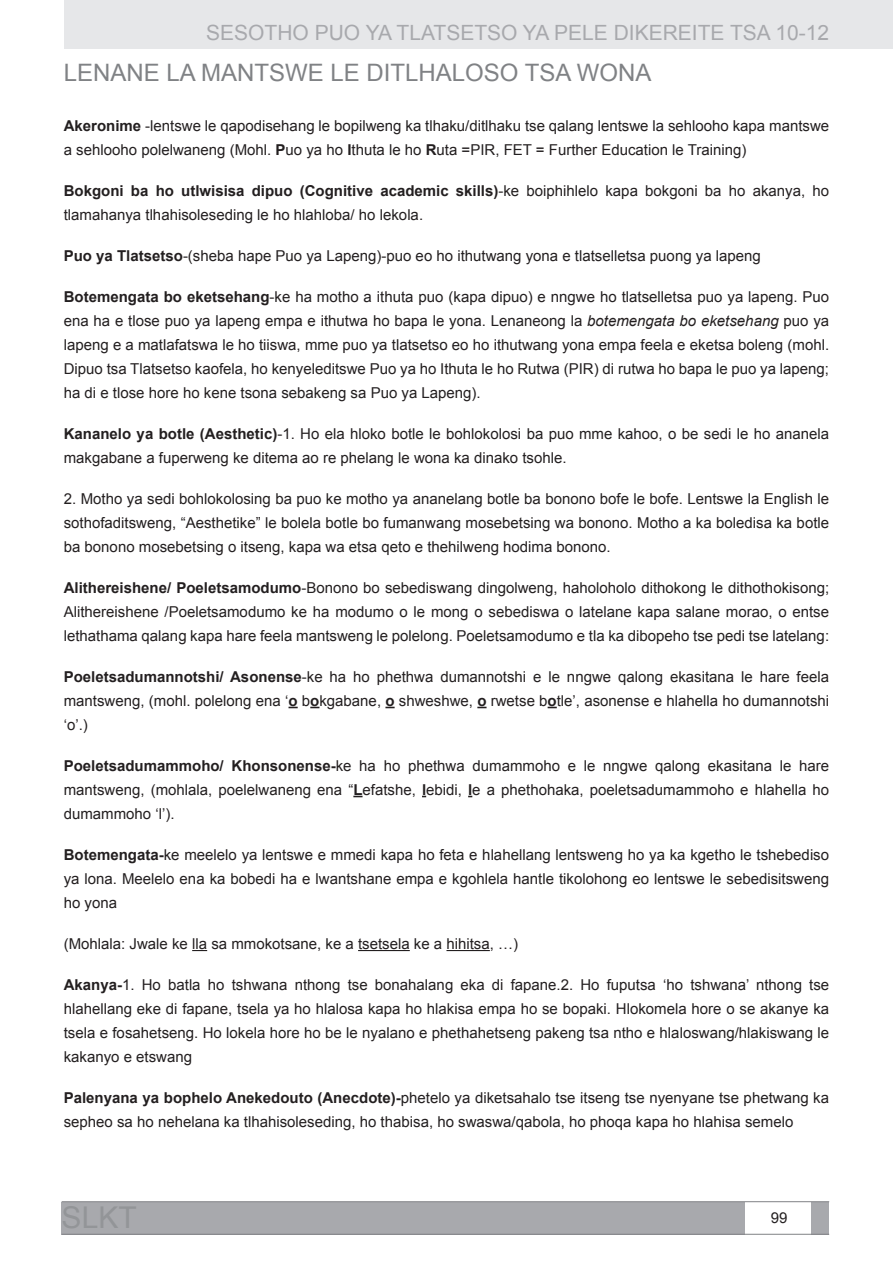
<style>
.page{position:relative;width:893px;height:1263px;background:#fff}
.page>*{position:absolute;margin:0;border:0;box-sizing:border-box;transform-origin:0 0}
.t1{font:30px "Arial";color:#939598}
.t2{font:24px "Arial";color:#808285}
.t3{font:21px "Arial";color:#a8a9ad}
.t4{font:15px/24px "Arial";color:#231f20;text-align:justify}
.s1{font-weight:700}
.s2{font-style:italic}
</style>
<div class="page">
<div style="left:64px;top:0;width:829px;height:49px;background:#e6e7e9"></div>
<div style="left:62px;top:1202px;width:683px;height:32px;background:#a8a9ad"></div>
<div style="left:812px;top:1202px;width:17px;height:32px;background:#a8a9ad"></div>
<hr style="left:62px;top:1234px;width:767px;height:1px;background:#808285">
<hr style="left:62px;top:1201px;width:767px;height:1px;background:#808285">
<svg style="left:192px;top:950px;width:15px;height:1px"></svg>
<hr style="left:358px;top:950px;width:52px;height:1px;background:#231f20">
<hr style="left:446px;top:950px;width:44px;height:1px;background:#231f20">
<h3 class="t3" style="left:206px;top:21px;width:624px">SESOTHO PUO YA TLATSETSO YA PELE DIKEREITE TSA 10-12</h3>
<h2 class="t2" style="left:64px;top:59px;width:589px">LENANE LA MANTSWE LE DITLHALOSO TSA WONA</h2>
<p class="t4" style="left:64px;top:113px;width:767px"><span class="s1">Akeronime</span> -lentswe le qapodisehang le bopilweng ka tlhaku/ditlhaku tse qalang lentswe la sehlooho kapa mantswe a sehlooho polelwaneng (Mohl. <span class="s1">P</span>uo ya ho <span class="s1">I</span>thuta le ho <span class="s1">R</span>uta =PI R, FET = Further Education le Training)</p>
<p class="t4" style="left:64px;top:179px;width:767px"><span class="s1">Bokgoni ba ho utlwisisa dipuo (Cognitive academic skills)</span>-ke boiphihlelo kapa bokgoni ba ho akanya, ho tlamahanya tlhahisoleseding le ho hlahloba/ ho lekola.</p>
<p class="t4" style="left:64px;top:244px;width:699px"><span class="s1">Puo ya Tlatsetso</span>-(sheba hape Puo ya Lapeng)-puo eo ho ithutwang yona e tlatselletsa puong ya lapeng</p>
<p class="t4" style="left:64px;top:285px;width:767px"><span class="s1">Botemengata bo eketsehang</span>-ke ha motho a ithuta puo (kapa dipuo) e nngwe ho tlatselletsa puo ya lapeng. Puo ena ha e tlose puo ya lapeng empa e ithutwa ho bapa le yona. Lenaneong la <span class="s2">botemengata bo eketsehang</span> puo ya lapeng e a matlafatswa le ho tiiswa, mme puo ya tlatsetso eo ho ithutwang yona empa feela e eketsa boleng (mohl.<br>Dipuo tsa Tlatsetso kaofela, ho kenyeleditswe Puo ya ho Ithuta le ho Rutwa (PI R) di rutwa ho bapa le puo ya lapeng; ha di e tlose hore ho kene tsona sebakeng sa Puo ya Lapeng).</p>
<p class="t4" style="left:64px;top:422px;width:767px"><span class="s1">Kananelo ya botle (Aesthetic)</span>-1. Ho ela hloko botle le bohlokolosi ba puo mme kahoo, o be sedi le ho ananela makgabane a fuperweng ke ditema ao re phelang le wona ka dinako tsohle.</p>
<p class="t4" style="left:64px;top:487px;width:767px">2. Motho ya sedi bohlokolosing ba puo ke motho ya ananelang botle ba bonono bofe le bofe. Lentswe la English le sothofaditsweng, “Aesthetike” le bolela botle bo fumanwang mosebetsing wa bonono. Motho a ka boledisa ka botle ba bonono mosebetsing o itseng, kapa wa etsa qeto e thehilweng hodima bonono.</p>
<p class="t4" style="left:64px;top:576px;width:767px"><span class="s1">Alithereishene/ Poeletsamodumo</span>-Bonono bo sebediswang dingolweng, haholoholo dithokong le dithothokisong; Alithereishene /Poeletsamodumo ke ha modumo o le mong o sebediswa o latelane kapa salane morao, o entse lethathama qalang kapa hare feela mantsweng le polelong. Poeletsamodumo e tla ka dibopeho tse pedi tse latelang:</p>
<p class="t4" style="left:64px;top:665px;width:767px"><span class="s1">Poeletsadumannotshi/ Asonense</span>-ke ha ho phethwa dumannotshi e le nngwe qalong ekasitana le hare feela mantsweng, (mohl. polelong ena ‘<span class="s1">o</span> b<span class="s1">o</span>kgabane, <span class="s1">o</span> shweshwe, <span class="s1">o</span> rwetse b<span class="s1">o</span>tle’, asonense e hlahella ho dumannotshi ‘o’.)</p>
<p class="t4" style="left:64px;top:754px;width:767px"><span class="s1">Poeletsadumammoho/ Khonsonense-</span>ke ha ho phethwa dumammoho e le nngwe qalong ekasitana le hare mantsweng, (mohlala, poelelwaneng ena “<span class="s1">L</span>efatshe, <span class="s1">l</span>ebidi, <span class="s1">l</span>e a phethohaka, poeletsadumammoho e hlahella ho dumammoho ‘l’).</p>
<p class="t4" style="left:64px;top:843px;width:767px"><span class="s1">Botemengata-</span>ke meelelo ya lentswe e mmedi kapa ho feta e hlahellang lentsweng ho ya ka kgetho le tshebediso ya lona. Meelelo ena ka bobedi ha e lwantshane empa e kgohlela hantle tikolohong eo lentswe le sebedisitsweng ho yona</p>
<p class="t4" style="left:64px;top:932px;width:456px">(Mohlala: Jwale ke lla sa mmokotsane, ke a tsetsela ke a hihitsa, …)</p>
<p class="t4" style="left:64px;top:973px;width:767px"><span class="s1">Akanya-</span>1. Ho batla ho tshwana nthong tse bonahalang eka di fapane.2. Ho fuputsa ‘ho tshwana’ nthong tse hlahellang eke di fapane, tsela ya ho hlalosa kapa ho hlakisa empa ho se bopaki. H lokomela hore o se akanye ka tsela e fosahetseng. Ho lokela hore ho be le nyalano e phethahetseng pakeng tsa ntho e hlaloswang/hlakiswang le kakanyo e etswang</p>
<p class="t4" style="left:64px;top:1086px;width:767px"><span class="s1">Palenyana ya bophelo Anekedouto (Anecdote)-</span>phetelo ya diketsahalo tse itseng tse nyenyane tse phetwang ka sepheo sa ho nehelana ka tlhahisoleseding, ho thabisa, ho swaswa/qabola, ho phoqa kapa ho hlahisa semelo</p>
<h1 class="t1" style="left:62px;top:1201px;width:77px">SLKT</h1>
<p class="t4" style="left:771px;top:1205px;width:18px">99</p>
</div>
